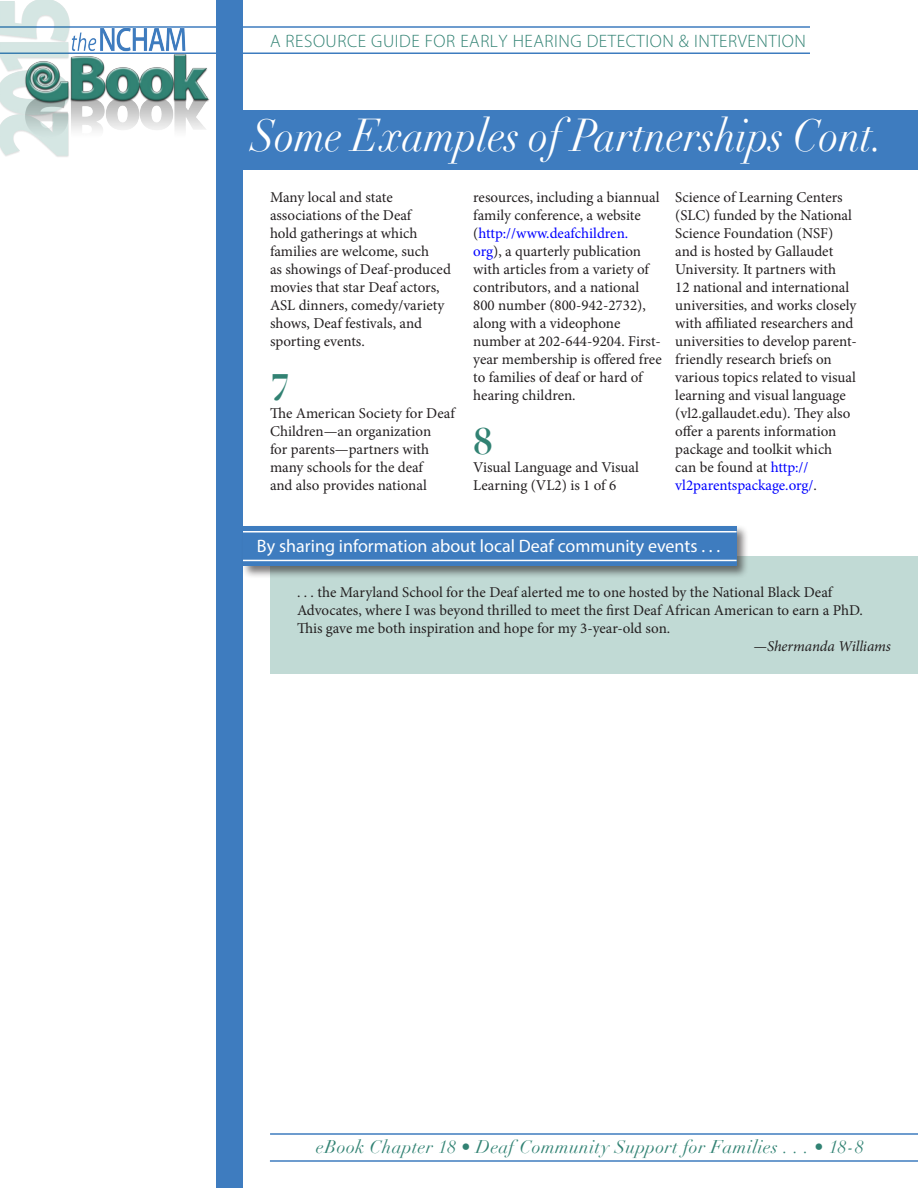
<style>
.page{position:relative;width:918px;height:1188px;background:#fff}
.page>*{position:absolute;margin:0;border:0;box-sizing:border-box;transform-origin:0 0}
.Table_Head{font:italic 45px "Didot";color:#fff;scale:.9 1}
.Body_text{font:700 36px "Didot";color:#318273}
.t1{font:italic 18px "Didot";letter-spacing:.02em;color:#318273}
.Pull-Out_Text{font:18px "Myriad Pro";color:#fff}
.t2{font:300 18px "Myriad Pro";letter-spacing:.03em;color:#318273}
.Body_text-2{font:15px/18px "Minion Pro";color:#231f20}
.Body_text-3{font:italic 15px "Minion Pro";letter-spacing:-.005em;color:#231f20}
.s1{color:#00f}
</style>
<div class="page">
<hr style="left:0;top:26px;width:810px;height:2px;background:#3e7cbf">
<hr style="left:0;top:52px;width:810px;height:2px;background:#3e7cbf">
<hr style="left:270px;top:1133px;width:648px;height:2px;background:#3e7cbf">
<hr style="left:270px;top:1160px;width:648px;height:2px;background:#3e7cbf">
<img style="left:0;top:0;width:211px;height:157px">
<div style="left:238px;top:110px;width:680px;height:60px;background:#3e7cbf"></div>
<div style="left:216px;top:0;width:27px;height:1188px;background:#3e7cbf"></div>
<div style="left:270px;top:557px;width:648px;height:117px;background:#c1dad5"></div>
<div style="left:241px;top:525px;width:508px;height:54px;background:#231f20;opacity:.6"></div>
<div style="left:243px;top:526px;width:494px;height:40px;background:#3e7cbf"></div>
<hr style="left:243px;top:531px;width:494px;height:2px;background:#fff">
<hr style="left:243px;top:560px;width:494px;height:1px;background:#fff">
<p class="t2" style="left:270px;top:31px;width:537px">A RESOURCE GUIDE FOR EARLY HEARING DETECTION &amp; INTERVENTION</p>
<p class="Table_Head" style="left:251px;top:108px;width:705px">Some Examples of Partnerships Cont.</p>
<p class="Body_text-2" style="left:270px;top:189px;width:143px">Many local and state associations of the Deaf</p>
<p class="Body_text-2" style="left:270px;top:225px;width:149px">hold gatherings at which</p>
<p class="Body_text-2" style="left:270px;top:243px;width:161px">families are welcome, such</p>
<p class="Body_text-2" style="left:270px;top:261px;width:182px">as showings of Deaf-produced movies that star Deaf actors,<br>ASL dinners, comedy/variety shows, Deaf festivals, and sporting events.</p>
<p class="Body_text" style="left:270px;top:365px;width:22px">7</p>
<p class="Body_text-2" style="left:270px;top:405px;width:186px">The American Society for Deaf<br>Children—an organization<br>for parents—partners with many schools for the deaf<br>and also provides national</p>
<p class="Body_text-2" style="left:473px;top:189px;width:190px">resources, including a biannual family conference, a website (<span class="s1">http://www.deafchildren.<br>org</span>), a quarterly publication with articles from a variety of contributors, and a national<br>800 number (800-942-2732), along with a videophone number at 202-644-9204. First&shy;year membership is offered free to families of deaf or hard of hearing children.</p>
<p class="Body_text" style="left:473px;top:419px;width:22px">8</p>
<p class="Body_text-2" style="left:473px;top:459px;width:167px">Visual Language and Visual<br>Learning (VL2) is 1 of 6</p>
<p class="Body_text-2" style="left:675px;top:189px;width:183px">Science of Learning Centers (SLC) funded by the National<br>Science Foundation (NSF) and is hosted by Gallaudet<br>University. It partners with<br>12 national and international universities, and works closely with affiliated researchers and universities to develop parent&shy;friendly research briefs on various topics related to visual learning and visual language (vl2.gallaudet.edu). They also offer a parents information package and toolkit which can be found at <span class="s1">http:// vl2parentspackage.org/</span>.</p>
<p class="Pull-Out_Text" style="left:257px;top:534px;width:465px">By sharing information about local Deaf community events . . .</p>
<p class="Body_text-2" style="left:297px;top:583px;width:567px">. . . the Maryland School for the Deaf alerted me to one hosted by the National Black Deaf<br>Advocates, where I was beyond thrilled to meet the first Deaf African American to earn a PhD.<br>This gave me both inspiration and hope for my 3-year-old son.</p>
<p class="Body_text-3" style="left:754px;top:636px;width:139px">—Shermanda Williams</p>
<p class="t1" style="left:316px;top:1136px;width:549px">eBook Chapter 18 • Deaf Community Support for Families . . . • 18-8</p>
</div>
